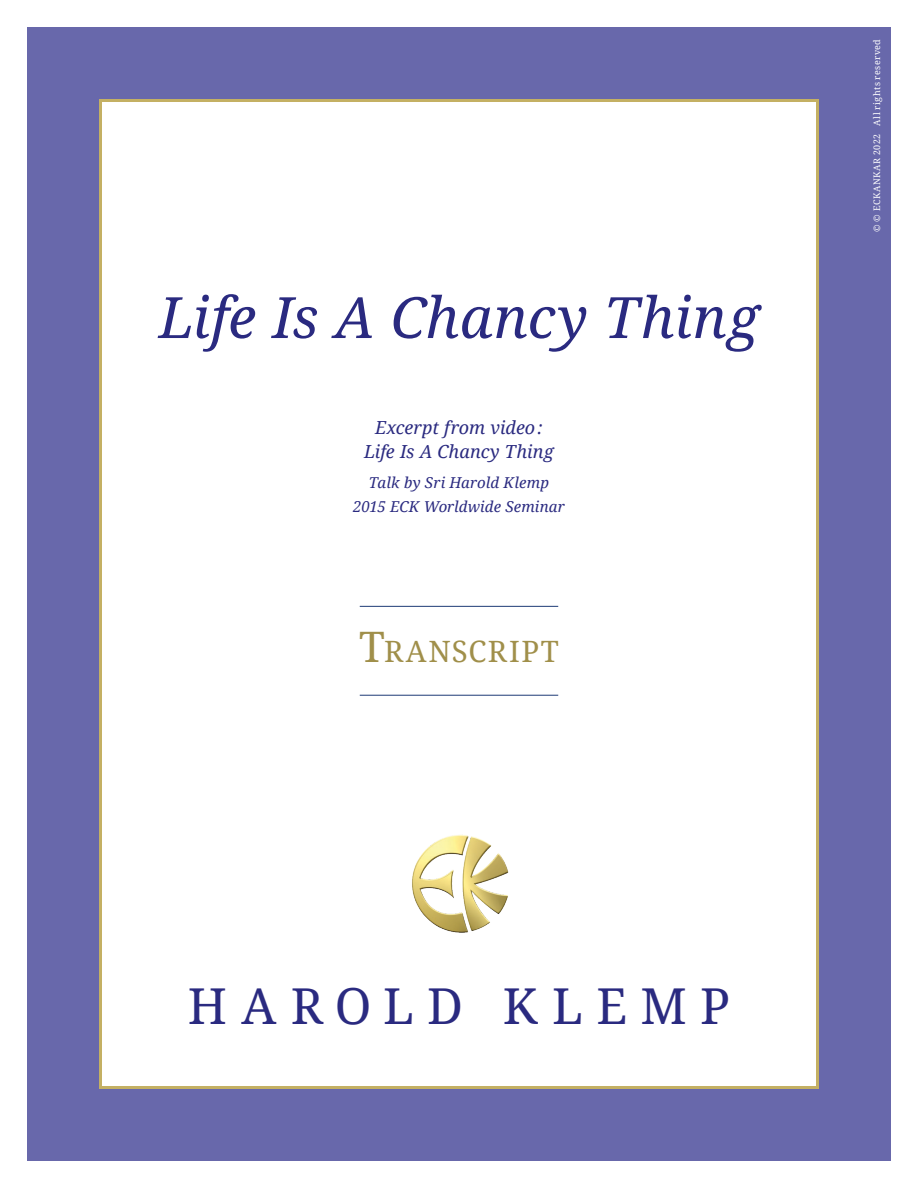
<style>
.page{position:relative;width:918px;height:1188px;background:#fff}
.page>*{position:absolute;margin:0;border:0;box-sizing:border-box;transform-origin:0 0}
.t1{font:italic 57px "Noto Serif";letter-spacing:.005em;color:#2a2a80}
.t2{font:49.5px "Noto Serif";letter-spacing:.265em;color:#2a2a80}
.t3{font:29.4px "Noto Serif";letter-spacing:.05em;color:#a08f4a}
.texte_2_-_no_indent{font:italic 18px/24px "Noto Serif";color:#2a2a80;text-align:center}
.texte_2_-_no_indent-2{font:italic 15px/24px "Noto Serif";letter-spacing:.01em;color:#2a2a80;text-align:center}
.texte_2_-_no_indent-3{font:9px "Noto Serif";letter-spacing:.05em;color:#fff}
.s1{font-size:42px}
</style>
<div class="page">
<div style="left:27px;top:27px;width:864px;height:1134px;background:#6868ab"></div>
<div style="left:99px;top:99px;width:720px;height:990px;background:#fff;border:3px solid #c4b063"></div>
<hr style="left:360px;top:606px;width:198px;height:1px;background:#1d3a75">
<hr style="left:360px;top:695px;width:198px;height:1px;background:#1d3a75">
<img style="left:412px;top:834px;width:97px;height:99px">
<p class="t1" style="left:159px;top:278px;width:602px">Life Is A Chancy Thing</p>
<p class="texte_2_-_no_indent" style="left:364px;top:415px;width:191px">Excerpt from video:<br>Life Is A Chancy Thing</p>
<p class="texte_2_-_no_indent-2" style="left:353px;top:470px;width:213px">Talk by Sri Harold Klemp<br>2015 ECK Worldwide Seminar</p>
<p class="t3" style="left:359px;top:631px;width:200px"><span class="s1">T</span>RANSCRIPT</p>
<p class="texte_2_-_no_indent-3" style="left:871px;top:232px;width:195px;rotate:-90deg">© © ECKANKAR 2022 All rights reserved</p>
<p class="t2" style="left:188px;top:972px;width:544px">HAROLD KLEMP</p>
</div>
